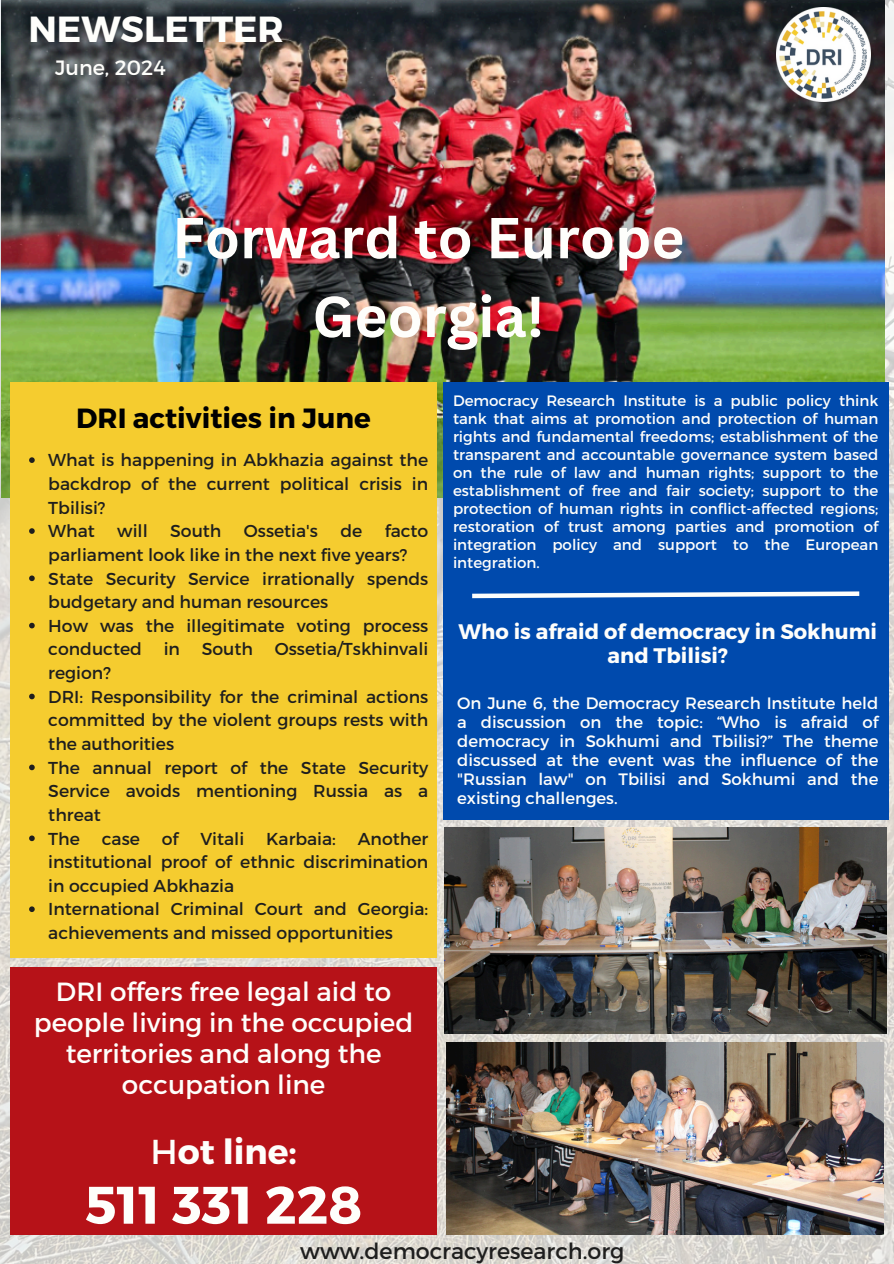
<style>
.page{position:relative;width:894px;height:1264px;background:#fff}
.page>*{position:absolute;margin:0;border:0;box-sizing:border-box;transform-origin:0 0}
.t1{font:700 56.4px/78.8px "Canva Sans";color:#fefefb;text-align:center}
.t2{font:700 52.65px "Montserrat";color:#fefefb}
.t3{font:700 36.3px "Montserrat";color:#fefefb}
.t4{font:700 34.5px "Montserrat";color:#fefefb}
.t5{font:700 27.75px "Montserrat";color:#000}
.t6{font:26.25px/30.9px "Montserrat";color:#fefefb;text-align:center}
.t7{font:22.2px "Montserrat";color:#1e1e1e}
.t8{font:700 21px/24.8px "Montserrat";color:#fefefb;text-align:center}
.t9{font:20.7px "Montserrat";color:#fefefb}
.t10{font:17.25px/23.7px "Montserrat";color:#1e1e1e;text-align:justify}
.t11{font:16.5px/19.2px "Montserrat";color:#fefefb;text-align:justify}
.t12{font:15px/18px "Montserrat";color:#fefefb;text-align:justify}
.s1{font-weight:400}
</style>
<div class="page">
<img style="left:0;top:0;width:893px;height:1263px">
<img style="left:1px;top:0;width:882px;height:498px">
<div style="left:442px;top:382px;width:446px;height:437px;background:#004aad"></div>
<div style="left:11px;top:382px;width:425px;height:575px;background:#f5cc2f"></div>
<svg style="left:472px;top:591px;width:388px;height:8px"></svg>
<img style="left:775px;top:7px;width:95px;height:95px">
<svg style="left:29px;top:457px;width:6px;height:6px"></svg>
<svg style="left:29px;top:528px;width:6px;height:6px"></svg>
<svg style="left:29px;top:575px;width:6px;height:6px"></svg>
<svg style="left:29px;top:622px;width:6px;height:6px"></svg>
<svg style="left:29px;top:693px;width:6px;height:6px"></svg>
<svg style="left:29px;top:764px;width:6px;height:6px"></svg>
<svg style="left:29px;top:835px;width:6px;height:6px"></svg>
<svg style="left:29px;top:906px;width:6px;height:6px"></svg>
<img style="left:444px;top:827px;width:442px;height:206px">
<img style="left:446px;top:1042px;width:437px;height:192px">
<div style="left:11px;top:967px;width:425px;height:267px;background:#b61218"></div>
<p class="t3" style="left:28px;top:5px;width:257px">NEWSLETTER</p>
<p class="t9" style="left:55px;top:54px;width:112px">June, 2024</p>
<p class="t1" style="left:172px;top:197px;width:513px">Forward to Europe<br>Georgia!</p>
<p class="t5" style="left:76px;top:399px;width:296px">DRI activities in June</p>
<p class="t10" style="left:48px;top:447px;width:381px">What is happening in Abkhazia against the backdrop of the current political crisis in Tbilisi?</p>
<h1 class="t10" style="left:48px;top:518px;width:48px">What</h1>
<h1 class="t10" style="left:117px;top:518px;width:32px">will</h1>
<h1 class="t10" style="left:170px;top:518px;width:53px">South</h1>
<h1 class="t10" style="left:244px;top:518px;width:76px">Ossetia's</h1>
<h1 class="t10" style="left:340px;top:518px;width:23px">de</h1>
<h1 class="t10" style="left:48px;top:518px;width:381px;text-indent:336px">facto parliament look like in the next five years?</h1>
<h3 class="t10" style="left:48px;top:565px;width:381px">State Security Service irrationally spends budgetary and human resources</h3>
<h4 class="t10" style="left:48px;top:613px;width:381px">How was the illegitimate voting process conducted</h4>
<h4 class="t10" style="left:164px;top:636px;width:18px">in</h4>
<h4 class="t10" style="left:202px;top:636px;width:53px">South</h4>
<h4 class="t10" style="left:275px;top:636px;width:155px">Ossetia/Tskhinvali</h4>
<h4 class="t10" style="left:48px;top:660px;width:64px">region?</h4>
<p class="t10" style="left:48px;top:683px;width:381px">DRI: Responsibility for the criminal actions committed by the violent groups rests with the authorities</p>
<p class="t10" style="left:48px;top:754px;width:381px">The annual report of the State Security Service avoids mentioning Russia as a threat</p>
<p class="t10" style="left:48px;top:825px;width:33px">The</p>
<p class="t10" style="left:102px;top:825px;width:40px">case</p>
<p class="t10" style="left:162px;top:825px;width:18px">of</p>
<p class="t10" style="left:200px;top:825px;width:45px">Vitali</p>
<p class="t10" style="left:266px;top:825px;width:71px">Karbaia:</p>
<p class="t10" style="left:48px;top:825px;width:381px;text-indent:309px">Another institutional proof of ethnic discrimination in occupied Abkhazia</p>
<p class="t10" style="left:48px;top:896px;width:381px">International Criminal Court and Georgia: achievements and missed opportunities</p>
<h2 class="t6" style="left:34px;top:974px;width:381px">DRI offers free legal aid to people living in the occupied territories and along the occupation line</h2>
<p class="t4" style="left:150px;top:1129px;width:148px"><span class="s1">H</span>ot line:</p>
<p class="t2" style="left:85px;top:1170px;width:278px">511 331 228</p>
<p class="t12" style="left:453px;top:391px;width:427px">Democracy Research Institute is a public policy think tank that aims at promotion and protection of human rights and fundamental freedoms; establishment of the transparent and accountable governance system based on the rule of law and human rights; support to the establishment of free and fair society; support to the protection of human rights in conflict-affected regions; restoration of trust among parties and promotion of integration policy and support to the European integration.</p>
<h6 class="t8" style="left:458px;top:618px;width:420px">Who is afraid of democracy in Sokhumi and Tbilisi?</h6>
<p class="t11" style="left:457px;top:692px;width:422px">On June 6, the Democracy Research Institute held a discussion on the topic: “Who is afraid of democracy in Sokhumi and Tbilisi?” The theme discussed at the event was the influence of the "Russian law" on Tbilisi and Sokhumi and the existing challenges.</p>
<p class="t7" style="left:300px;top:1236px;width:325px">www.democracyresearch.org</p>
</div>
